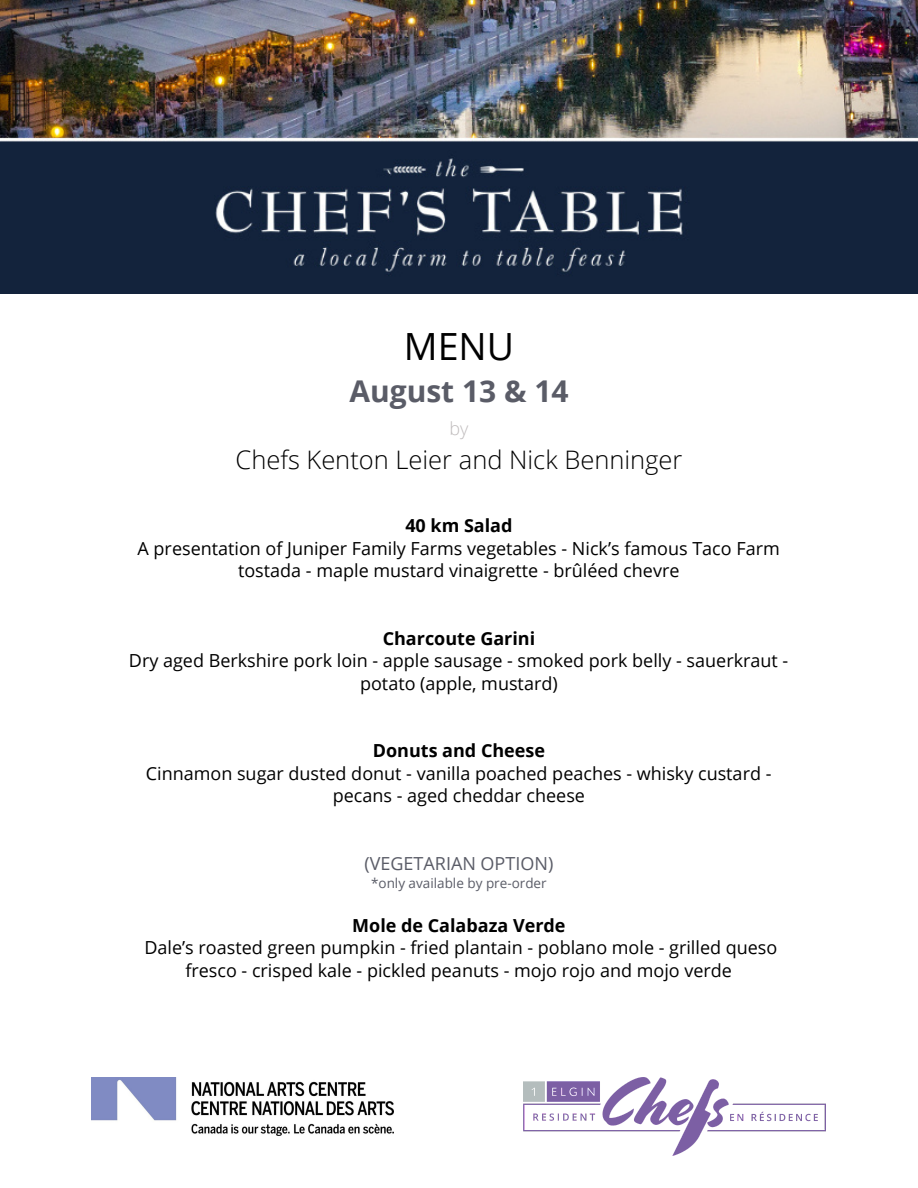
<style>
.page{position:relative;width:918px;height:1188px;background:#fff}
.page>*{position:absolute;margin:0;border:0;box-sizing:border-box;transform-origin:0 0}
.t1{font:37.5px "Open Sans";color:#000}
.t2{font:700 30px "Open Sans";color:#5a5c67}
.t3{font:300 25.5px "Open Sans";color:#000}
.t4{font:18px/22.5px "Open Sans";color:#000;text-align:center}
.t5{font:700 18px "Open Sans";color:#000}
.t6{font:18px "Open Sans";color:#5a5c67}
.t7{font:300 18px "Open Sans";color:#bfbbbc}
.t8{font:13.5px "Open Sans";color:#5a5c67}
</style>
<div class="page">
<img style="left:0;top:0;width:918px;height:293px">
<img style="left:92px;top:1077px;width:301px;height:59px">
<img style="left:523px;top:1077px;width:303px;height:79px">
<p class="t1" style="left:404px;top:320px;width:112px">MENU</p>
<p class="t2" style="left:349px;top:370px;width:221px">August 13 &amp; 14</p>
<p class="t7" style="left:450px;top:415px;width:20px">by</p>
<p class="t3" style="left:236px;top:442px;width:448px">Chefs Kenton Leier and Nick Benninger</p>
<p class="t5" style="left:405px;top:513px;width:109px">40 km Salad</p>
<p class="t4" style="left:138px;top:537px;width:644px">A presentation of Juniper Family Farms vegetables - Nick’s famous Taco Farm tostada - maple mustard vinaigrette - brûléed chevre</p>
<p class="t5" style="left:383px;top:626px;width:154px">Charcoute Garini</p>
<p class="t4" style="left:129px;top:649px;width:661px">Dry aged Berkshire pork loin - apple sausage - smoked pork belly - sauerkraut - potato (apple, mustard)</p>
<p class="t5" style="left:373px;top:738px;width:174px">Donuts and Cheese</p>
<p class="t4" style="left:146px;top:762px;width:627px">Cinnamon sugar dusted donut - vanilla poached peaches - whisky custard - pecans - aged cheddar cheese</p>
<p class="t6" style="left:364px;top:851px;width:190px">(VEGETARIAN OPTION)</p>
<p class="t8" style="left:371px;top:873px;width:177px">*only available by pre-order</p>
<p class="t5" style="left:352px;top:912px;width:215px">Mole de Calabaza Verde</p>
<p class="t4" style="left:145px;top:936px;width:634px">Dale’s roasted green pumpkin - fried plantain - poblano mole - grilled queso fresco - crisped kale - pickled peanuts - mojo rojo and mojo verde</p>
</div>
